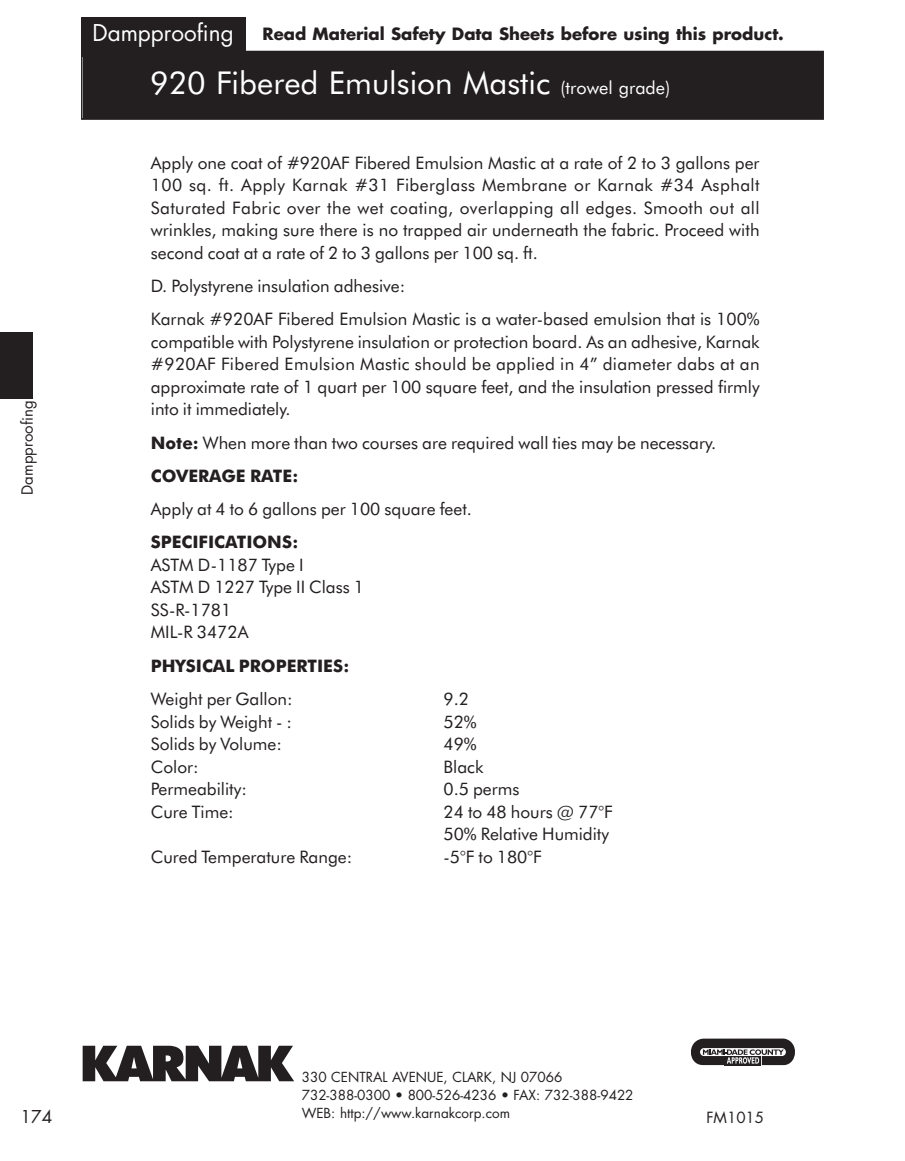
<style>
.page{position:relative;width:905px;height:1161px;background:#fff}
.page>*{position:absolute;margin:0;border:0;box-sizing:border-box;transform-origin:0 0}
.t1{font:31.5px "Futura BT";color:#fff}
.t2{font:22.5px "Futura BT";color:#fff}
.t3{font:17.25px/22.5px "Futura BT";color:#231f20}
.t4{font:700 17.25px "Futura BT";color:#231f20}
.t5{font:17.25px "Futura";color:#231f20}
.t6{font:700 16.5px "Futura";color:#231f20}
.t7{font:15px "Futura";color:#231f20}
.t8{font:13.5px/17.7px "Futura";color:#231f20}
.s1{font-family:"Futura"}
.s2{font-size:18px}
.s3{font-weight:700}
</style>
<div class="page">
<div style="left:82px;top:52px;width:740px;height:66px;background:#231f20"></div>
<div style="left:81px;top:51px;width:743px;height:69px;border:2px solid #231f20"></div>
<svg style="left:83px;top:1046px;width:211px;height:35px"></svg>
<div style="left:81px;top:18px;width:164px;height:36px;background:#231f20"></div>
<div style="left:0;top:332px;width:33px;height:66px;background:#231f20"></div>
<svg style="left:691px;top:1039px;width:104px;height:26px;background:#585556"></svg>
<div style="left:81px;top:20px;width:164px;height:36px;background:#231f20"></div>
<p class="t7" style="left:20px;top:495px;width:96px;rotate:-90deg">Dampproofing</p>
<h2 class="t2" style="left:91px;top:25px;width:146px">DD<span class="s1">Dam</span>pproofing</h2>
<p class="t6" style="left:262px;top:26px;width:523px">Read Material Safety Data Sheets before using this product.</p>
<h1 class="t1" style="left:150px;top:70px;width:521px">920 Fibered Emulsion Mastic <span class="s2">(trowel grade)</span></h1>
<p class="t3" style="left:151px;top:153px;width:610px;text-align:justify">Apply one coat of #920AF Fibered Emulsion Mastic at a rate of 2 to 3 gallons per 100 sq. ft. Apply Karnak #31 Fiberglass Membrane or Karnak #34 Asphalt Saturated Fabric over the wet coating, overlapping all edges. Smooth out all wrinkles, making sure there is no trapped air underneath the fabric. Proceed with second coat at a rate of 2 to 3 gallons per 100 sq. ft.</p>
<p class="t3" style="left:151px;top:271px;width:610px;line-height:33.3px">D. Polystyrene insulation adhesive:<br>Karnak #920AF Fibered Emulsion Mastic is a water-based emulsion that is 100%</p>
<p class="t3" style="left:151px;top:332px;width:610px;text-align:justify">compatible with Polystyrene insulation or protection board. As an adhesive, Karnak #920AF Fibered Emulsion Mastic should be applied in 4” diameter dabs at an approximate rate of 1 quart per 100 square feet, and the insulation pressed firmly into it immediately.</p>
<p class="t3" style="left:151px;top:427px;width:567px;line-height:33.3px"><span class="s3">Note:</span> When more than two courses are required wall ties may be necessary.<br><span class="s3">COVERAGE RATE:</span></p>
<p class="t3" style="left:151px;top:499px;width:322px">Apply at 4 to 6 gallons per 100 square feet.</p>
<p class="t4" style="left:151px;top:535px;width:149px">SPECIFICATIONS:</p>
<p class="t3" style="left:151px;top:555px;width:215px">ASTM D-1187 Type I<br>ASTM D 1227 Type II Class 1<br>SS-R-1781<br>MIL-R 3472A</p>
<p class="t4" style="left:151px;top:659px;width:200px">PHYSICAL PROPERTIES:</p>
<p class="t3" style="left:151px;top:689px;width:143px">Weight per Gallon:</p>
<p class="t3" style="left:443px;top:689px;width:27px">9.2</p>
<p class="t3" style="left:151px;top:712px;width:143px">Solids by Weight - :</p>
<p class="t3" style="left:443px;top:712px;width:35px">52%</p>
<p class="t3" style="left:151px;top:734px;width:132px">Solids by Volume:</p>
<p class="t3" style="left:443px;top:734px;width:35px">49%</p>
<p class="t3" style="left:151px;top:757px;width:49px">Color:</p>
<p class="t3" style="left:443px;top:757px;width:41px">Black</p>
<p class="t3" style="left:151px;top:779px;width:97px">Permeability:</p>
<p class="t3" style="left:443px;top:779px;width:77px">0.5 perms</p>
<p class="t3" style="left:151px;top:802px;width:84px">Cure Time:</p>
<p class="t3" style="left:443px;top:802px;width:171px">24 to 48 hours @ 77°F<br>50% Relative Humidity</p>
<p class="t3" style="left:151px;top:847px;width:203px">Cured Temperature Range:</p>
<p class="t3" style="left:443px;top:847px;width:100px">-5°F to 180°F</p>
<p class="t5" style="left:21px;top:1109px;width:33px">174</p>
<p class="t8" style="left:302px;top:1070px;width:333px">330 CENTRAL AVENUE, CLARK, NJ 07066<br>732-388-0300 • 800-526-4236 • FAX: 732-388-9422<br>WEB: http://www.karnakcorp.com</p>
<p class="t7" style="left:706px;top:1111px;width:59px">FM1015</p>
</div>
